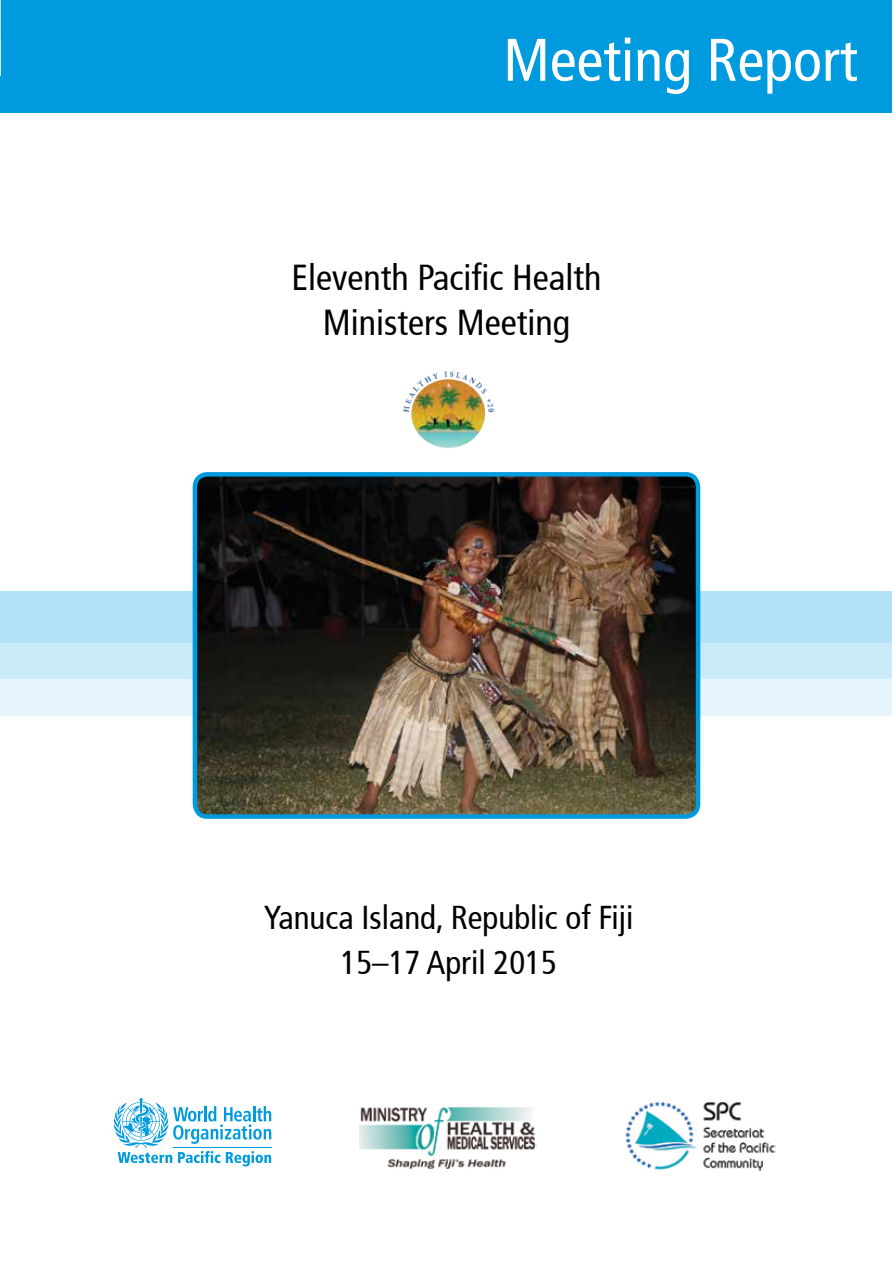
<style>
.page{position:relative;width:893px;height:1263px;background:#fff}
.page>*{position:absolute;margin:0;border:0;box-sizing:border-box;transform-origin:0 0}
.t1{font:condensed 60px "Frutiger";color:#fff}
.t2{font:condensed 36px/45px "Frutiger";color:#000;text-align:center}
.t3{font:condensed 33px/45px "Frutiger";color:#000;text-align:center}
</style>
<div class="page">
<div style="left:0;top:591px;width:891px;height:52px;background:#b3e1f5"></div>
<div style="left:0;top:643px;width:891px;height:37px;background:#ccebf8"></div>
<div style="left:0;top:679px;width:891px;height:37px;background:#e6f5fc"></div>
<div style="left:0;top:0;width:891px;height:112px;background:#009bde"></div>
<img style="left:198px;top:477px;width:497px;height:337px">
<div style="left:193px;top:472px;width:507px;height:347px;border:4px solid #009bde;border-radius:13px"></div>
<svg style="left:113px;top:1098px;width:158px;height:68px"></svg>
<hr style="left:173px;top:1146px;width:99px;height:1px;background:#009bde">
<img style="left:625px;top:1101px;width:151px;height:69px">
<img style="left:403px;top:371px;width:91px;height:77px">
<img style="left:360px;top:1106px;width:177px;height:63px">
<h1 class="t1" style="left:503px;top:25px;width:356px">Meeting Report</h1>
<p class="t2" style="left:292px;top:255px;width:311px">Eleventh Pacific Health<br>Ministers Meeting</p>
<p class="t3" style="left:264px;top:895px;width:371px">Yanuca Island, Republic of Fiji<br>15–17 April 2015</p>
</div>
